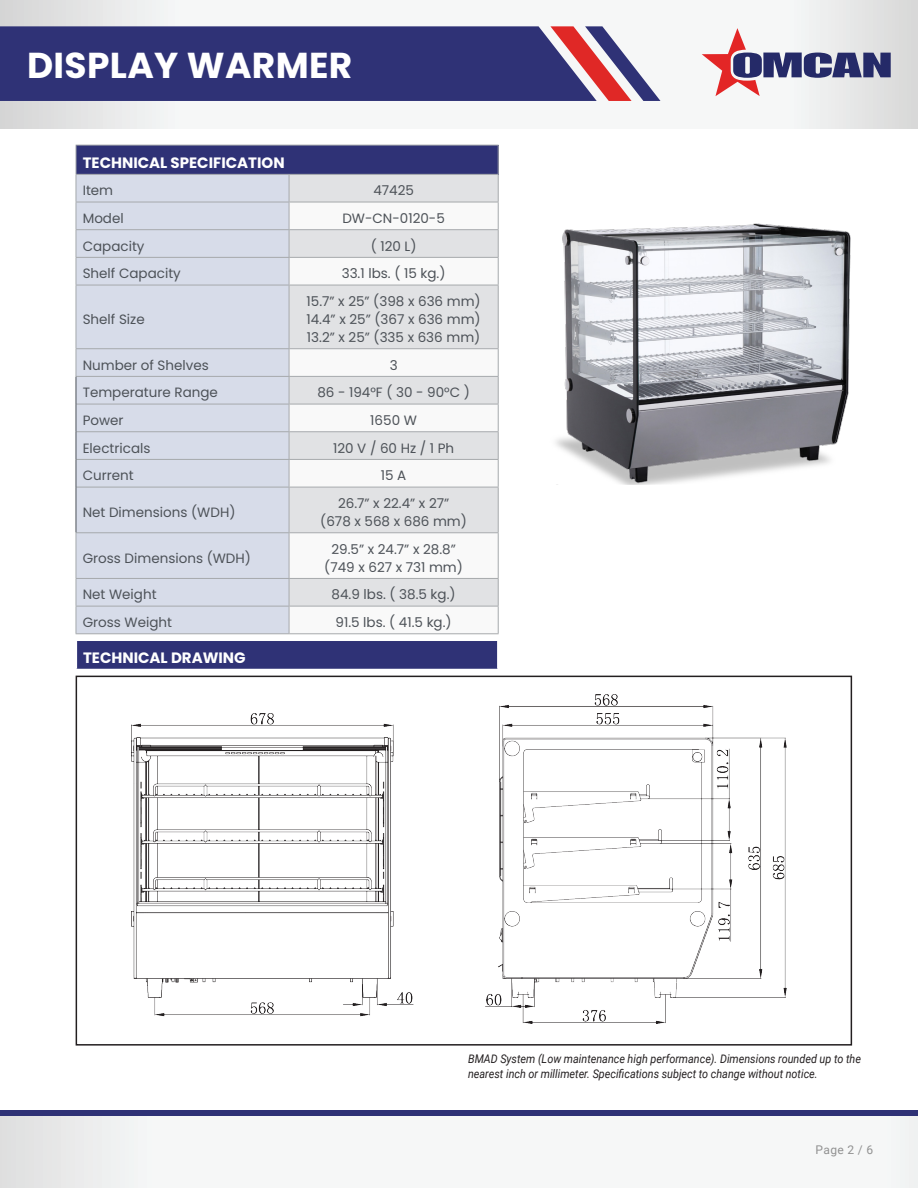
<style>
.page{position:relative;width:918px;height:1188px;background:#fff}
.page>*{position:absolute;margin:0;border:0;box-sizing:border-box;transform-origin:0 0}
.t1{font:700 36px "Poppins";letter-spacing:.01em;color:#fff}
.t2{font:700 15px "Poppins";color:#fff}
.t3{font:13.5px "Poppins";color:#4d5258}
.t4{font:italic 12px/14.4px "Roboto";color:#231f20;scale:.9 1}
.t5{font:12px "Roboto";color:#919191}
</style>
<div class="page">
<div style="left:0;top:1115px;width:918px;height:73px;background:linear-gradient(to right,#eff0f0,#f9fafa)"></div>
<svg style="left:0;top:0;width:918px;height:129px"></svg>
<div style="left:0;top:26px;width:550px;height:75px;background:#2f3276"></div>
<svg style="left:550px;top:26px;width:110px;height:75px"></svg>
<div style="left:0;top:1110px;width:918px;height:5px;background:#2f3276"></div>
<svg style="left:702px;top:28px;width:189px;height:68px"></svg>
<div style="left:76px;top:640px;width:422px;height:30px;background:#2f3276"></div>
<hr style="left:497px;top:641px;width:2px;height:28px;background:#fff">
<hr style="left:76px;top:669px;width:423px;height:1px;background:#fff">
<hr style="left:76px;top:640px;width:423px;height:1px;background:#fff">
<svg style="left:76px;top:641px;width:1px;height:28px"></svg>
<div style="left:76px;top:145px;width:422px;height:29px;background:#2f3276"></div>
<div style="left:77px;top:175px;width:212px;height:458px;background:#d7dce9"></div>
<div style="left:290px;top:175px;width:208px;height:27px;background:#e1e2e4"></div>
<svg style="left:290px;top:203px;width:208px;height:430px;fill:#e1e2e4"></svg>
<hr style="left:76px;top:174px;width:213px;height:1px;background:#a6a9ac">
<hr style="left:289px;top:174px;width:210px;height:1px;background:#a6a9ac">
<hr style="left:76px;top:202px;width:213px;height:1px;background:#a6a9ac">
<hr style="left:289px;top:202px;width:210px;height:1px;background:#a6a9ac">
<hr style="left:76px;top:229px;width:213px;height:1px;background:#a6a9ac">
<hr style="left:289px;top:229px;width:210px;height:1px;background:#a6a9ac">
<hr style="left:76px;top:257px;width:213px;height:1px;background:#a6a9ac">
<hr style="left:289px;top:257px;width:210px;height:1px;background:#a6a9ac">
<svg style="left:289px;top:175px;width:1px;height:110px"></svg>
<hr style="left:76px;top:285px;width:213px;height:1px;background:#a6a9ac">
<hr style="left:289px;top:285px;width:210px;height:1px;background:#a6a9ac">
<hr style="left:289px;top:285px;width:1px;height:63px;background:#a6a9ac">
<hr style="left:76px;top:348px;width:213px;height:1px;background:#a6a9ac">
<hr style="left:289px;top:348px;width:210px;height:1px;background:#a6a9ac">
<hr style="left:76px;top:376px;width:213px;height:1px;background:#a6a9ac">
<hr style="left:289px;top:376px;width:210px;height:1px;background:#a6a9ac">
<hr style="left:76px;top:404px;width:213px;height:1px;background:#a6a9ac">
<hr style="left:289px;top:404px;width:210px;height:1px;background:#a6a9ac">
<hr style="left:76px;top:431px;width:213px;height:1px;background:#a6a9ac">
<hr style="left:289px;top:431px;width:210px;height:1px;background:#a6a9ac">
<hr style="left:76px;top:459px;width:213px;height:1px;background:#a6a9ac">
<hr style="left:289px;top:459px;width:210px;height:1px;background:#a6a9ac">
<svg style="left:289px;top:349px;width:1px;height:138px"></svg>
<hr style="left:76px;top:487px;width:213px;height:1px;background:#a6a9ac">
<hr style="left:289px;top:487px;width:210px;height:1px;background:#a6a9ac">
<hr style="left:289px;top:487px;width:1px;height:45px;background:#a6a9ac">
<hr style="left:76px;top:532px;width:213px;height:1px;background:#a6a9ac">
<hr style="left:289px;top:532px;width:210px;height:1px;background:#a6a9ac">
<hr style="left:289px;top:533px;width:1px;height:45px;background:#a6a9ac">
<hr style="left:76px;top:578px;width:213px;height:1px;background:#a6a9ac">
<hr style="left:289px;top:578px;width:210px;height:1px;background:#a6a9ac">
<hr style="left:76px;top:606px;width:213px;height:1px;background:#a6a9ac">
<hr style="left:289px;top:606px;width:210px;height:1px;background:#a6a9ac">
<svg style="left:289px;top:579px;width:1px;height:54px"></svg>
<hr style="left:76px;top:633px;width:213px;height:1px;background:#a6a9ac">
<hr style="left:289px;top:633px;width:210px;height:1px;background:#a6a9ac">
<hr style="left:76px;top:145px;width:213px;height:1px;background:#a6a9ac">
<hr style="left:289px;top:145px;width:210px;height:1px;background:#a6a9ac">
<svg style="left:76px;top:145px;width:1px;height:140px"></svg>
<svg style="left:498px;top:145px;width:1px;height:140px"></svg>
<hr style="left:76px;top:285px;width:1px;height:63px;background:#a6a9ac">
<hr style="left:498px;top:285px;width:1px;height:63px;background:#a6a9ac">
<hr style="left:498px;top:487px;width:1px;height:45px;background:#a6a9ac">
<hr style="left:76px;top:533px;width:1px;height:45px;background:#a6a9ac">
<hr style="left:498px;top:533px;width:1px;height:45px;background:#a6a9ac">
<svg style="left:76px;top:579px;width:1px;height:54px"></svg>
<svg style="left:498px;top:579px;width:1px;height:54px"></svg>
<svg style="left:76px;top:349px;width:1px;height:138px"></svg>
<hr style="left:76px;top:487px;width:1px;height:45px;background:#4d5258">
<svg style="left:498px;top:349px;width:1px;height:138px"></svg>
<img style="left:131px;top:694px;width:656px;height:329px">
<img style="left:555px;top:223px;width:296px;height:261px">
<div style="left:76px;top:676px;width:776px;height:370px;border:2px solid #231f20"></div>
<p class="t1" style="left:27px;top:45px;width:327px">DISPLAY WARMER</p>
<p class="t2" style="left:83px;top:154px;width:203px">TECHNICAL SPECIFICATION</p>
<p class="t3" style="left:83px;top:183px;width:32px">Item</p>
<p class="t3" style="left:373px;top:183px;width:42px">47425</p>
<p class="t3" style="left:83px;top:210px;width:43px">Model</p>
<p class="t3" style="left:342px;top:210px;width:104px">DW-CN-0120-5</p>
<p class="t3" style="left:83px;top:238px;width:63px">Capacity</p>
<p class="t3" style="left:371px;top:238px;width:47px">( 120 L)</p>
<p class="t3" style="left:83px;top:266px;width:100px">Shelf Capacity</p>
<p class="t3" style="left:342px;top:266px;width:105px">33.1 lbs. ( 15 kg.)</p>
<p class="t3" style="left:83px;top:311px;width:64px">Shelf Size</p>
<p class="t3" style="left:307px;top:293px;width:176px">15.7” x 25” (398 x 636 mm)</p>
<p class="t3" style="left:307px;top:311px;width:176px">14.4” x 25” (367 x 636 mm)</p>
<p class="t3" style="left:307px;top:329px;width:175px">13.2” x 25” (335 x 636 mm)</p>
<p class="t3" style="left:83px;top:357px;width:128px">Number of Shelves</p>
<p class="t3" style="left:390px;top:357px;width:9px">3</p>
<p class="t3" style="left:83px;top:385px;width:137px">Temperature Range</p>
<p class="t3" style="left:317px;top:385px;width:154px">86 - 194°F ( 30 - 90°C )</p>
<p class="t3" style="left:83px;top:412px;width:42px">Power</p>
<p class="t3" style="left:370px;top:412px;width:48px">1650 W</p>
<p class="t3" style="left:83px;top:440px;width:69px">Electricals</p>
<p class="t3" style="left:333px;top:440px;width:123px">120 V / 60 Hz / 1 Ph</p>
<p class="t3" style="left:83px;top:468px;width:53px">Current</p>
<p class="t3" style="left:381px;top:468px;width:27px">15 A</p>
<p class="t3" style="left:83px;top:504px;width:154px">Net Dimensions (WDH)</p>
<p class="t3" style="left:338px;top:495px;width:113px">26.7” x 22.4” x 27”</p>
<p class="t3" style="left:320px;top:513px;width:148px">(678 x 568 x 686 mm)</p>
<p class="t3" style="left:83px;top:550px;width:170px">Gross Dimensions (WDH)</p>
<p class="t3" style="left:331px;top:541px;width:126px">29.5” x 24.7” x 28.8”</p>
<p class="t3" style="left:324px;top:559px;width:140px">(749 x 627 x 731 mm)</p>
<p class="t3" style="left:83px;top:587px;width:75px">Net Weight</p>
<p class="t3" style="left:332px;top:587px;width:126px">84.9 lbs. ( 38.5 kg.)</p>
<p class="t3" style="left:83px;top:614px;width:91px">Gross Weight</p>
<p class="t3" style="left:336px;top:614px;width:118px">91.5 lbs. ( 41.5 kg.)</p>
<p class="t2" style="left:83px;top:649px;width:164px">TECHNICAL DRAWING</p>
<p class="t4" style="left:468px;top:1051px;width:438px">BMAD System (Low maintenance high performance). Dimensions rounded up to the nearest inch or millimeter. Specifications subject to change without notice.</p>
<p class="t5" style="left:816px;top:1141px;width:59px">Page 2 / 6</p>
</div>
